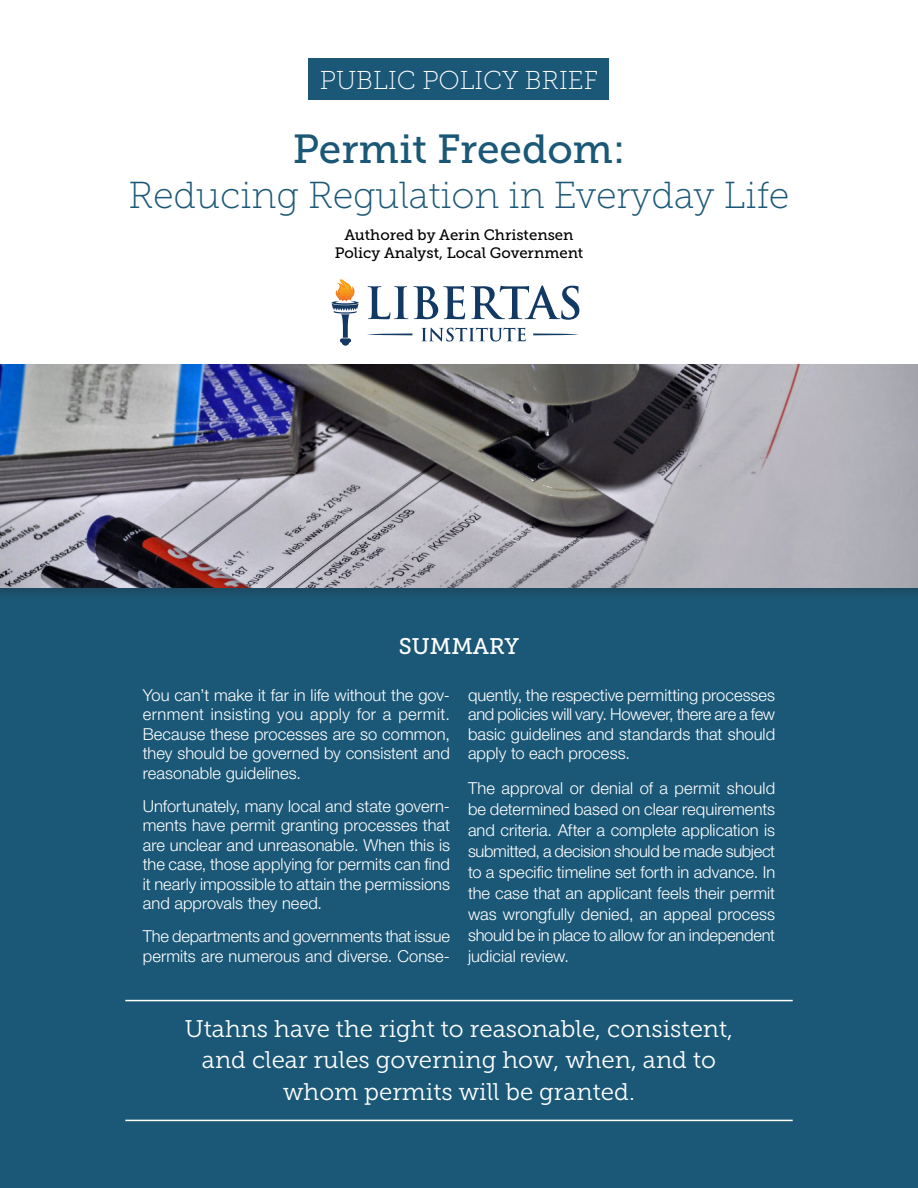
<style>
.page{position:relative;width:918px;height:1188px;background:#fff}
.page>*{position:absolute;margin:0;border:0;box-sizing:border-box;transform-origin:0 0}
.t1{font:40.5px "Museo Slab 500";color:#1b5877}
.t2{font:37.5px "Museo Slab 100";color:#1b5877}
.t3{font:25.8px "Museo Slab 100";color:#fff}
.t4{font:24px "Museo Slab 300";color:#fff}
.t5{font:22.5px "Museo Slab 500";color:#fff}
.t6{font:300 16.5px/19.5px "Helvetica Neue LT Pro";color:#fff;text-align:justify}
.t7{font:15px/18px "Museo Slab 500";color:#000;text-align:center}
</style>
<div class="page">
<div style="left:0;top:523px;width:918px;height:665px;background:#1b5877"></div>
<svg style="left:332px;top:280px;width:27px;height:65px"></svg>
<svg style="left:368px;top:286px;width:97px;height:33px"></svg>
<svg style="left:471px;top:285px;width:108px;height:35px"></svg>
<svg style="left:421px;top:328px;width:105px;height:14px"></svg>
<svg style="left:367px;top:333px;width:45px;height:2px"></svg>
<svg style="left:533px;top:333px;width:46px;height:2px"></svg>
<div style="left:309px;top:58px;width:300px;height:42px;background:#1b5877"></div>
<div style="left:0;top:362px;width:918px;height:239px;background:#231f20;opacity:.25"></div>
<img style="left:0;top:365px;width:918px;height:222px">
<hr style="left:125px;top:1120px;width:668px;height:1px;background:#fff">
<hr style="left:125px;top:1000px;width:668px;height:1px;background:#fff">
<p class="t3" style="left:320px;top:67px;width:280px">PUBLIC POLICY BRIEF</p>
<p class="t1" style="left:293px;top:127px;width:334px">Permit Freedom:</p>
<p class="t2" style="left:128px;top:175px;width:663px">Reducing Regulation in Everyday Life</p>
<p class="t7" style="left:335px;top:226px;width:250px">Authored by Aerin Christensen<br>Policy Analyst, Local Government</p>
<p class="t5" style="left:399px;top:634px;width:122px">SUMMARY</p>
<p class="t6" style="left:143px;top:685px;width:309px">You can’t make it far in life without the gov&shy;ernment insisting you apply for a permit.<br>Because these processes are so common, they should be governed by consistent and reasonable guidelines.</p>
<p class="t6" style="left:143px;top:796px;width:309px">Unfortunately, many local and state govern&shy;ments have permit granting processes that are unclear and unreasonable. When this is the case, those applying for permits can find it nearly impossible to attain the permissions and approvals they need.</p>
<p class="t6" style="left:143px;top:927px;width:309px">The departments and governments that issue permits are numerous and diverse. Conse-</p>
<p class="t6" style="left:468px;top:685px;width:309px">quently, the respective permitting processes and policies will vary. However, there are a few basic guidelines and standards that should apply to each process.</p>
<p class="t6" style="left:468px;top:777px;width:309px;line-height:21px">The approval or denial of a permit should be determined based on clear requirements and criteria. After a complete application is submitted, a decision should be made subject to a specific timeline set forth in advance. In the case that an applicant feels their permit was wrongfully denied, an appeal process should be in place to allow for an independent judicial review.</p>
<p class="t4" style="left:185px;top:1015px;width:550px">Utahns have the right to reasonable, consistent,</p>
<p class="t4" style="left:202px;top:1047px;width:516px">and clear rules governing how, when, and to</p>
<p class="t4" style="left:283px;top:1078px;width:353px">whom permits will be granted.</p>
</div>
